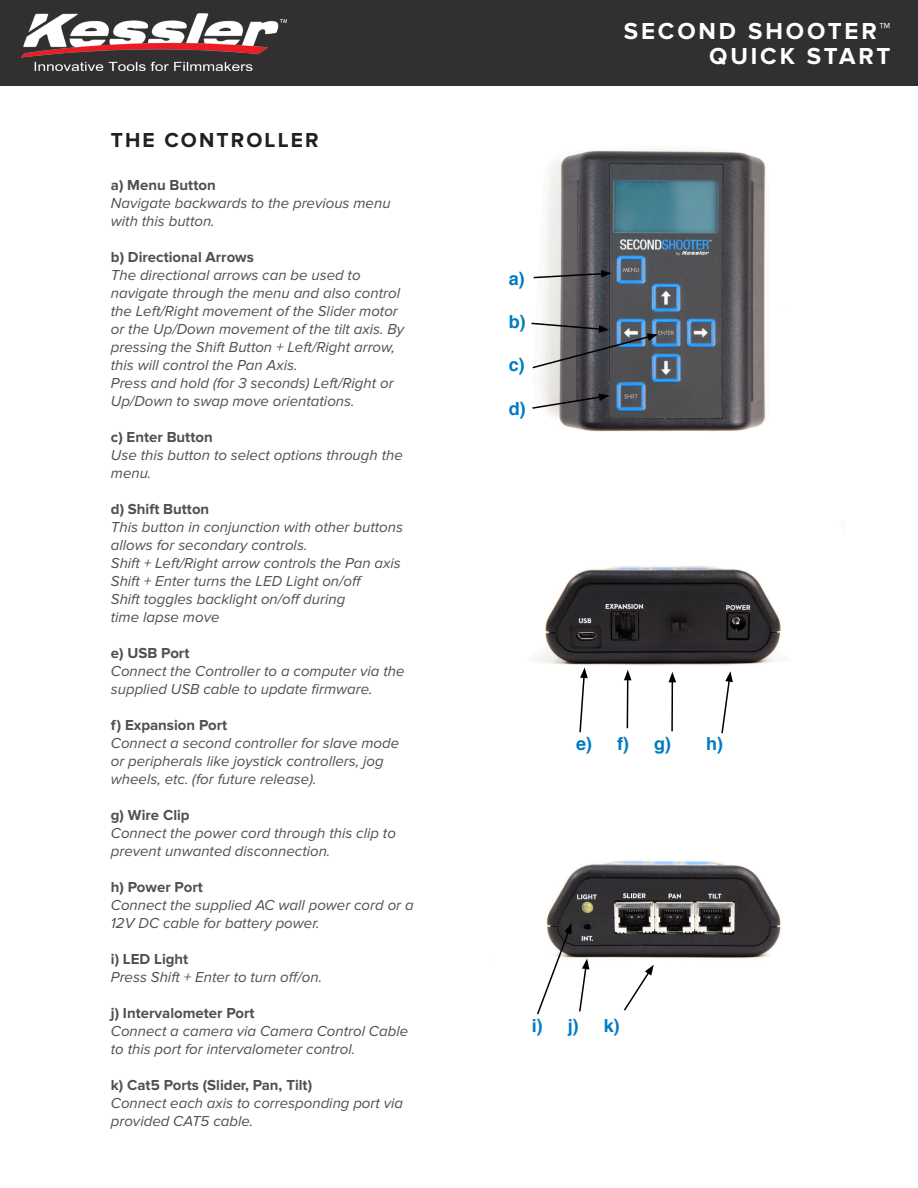
<style>
.page{position:relative;width:918px;height:1188px;background:#fff}
.page>*{position:absolute;margin:0;border:0;box-sizing:border-box;transform-origin:0 0}
.t1{font:700 24px "Proxima Nova";letter-spacing:.12em;color:#fff}
.t2{font:700 21px "Proxima Nova";letter-spacing:.1em;color:#231f20}
.t3{font:700 18px "Helvetica";color:#007cc2}
.t4{font:italic 15px/18px "Proxima Nova";color:#505052}
.t5{font:700 15px "Proxima Nova";color:#505052}
</style>
<div class="page">
<img style="left:541px;top:149px;width:225px;height:283px">
<img style="left:536px;top:565px;width:245px;height:149px">
<img style="left:546px;top:860px;width:235px;height:110px">
<svg style="left:533px;top:270px;width:79px;height:9px"></svg>
<svg style="left:531px;top:322px;width:127px;height:47px;background:#71767e"></svg>
<svg style="left:532px;top:393px;width:78px;height:17px"></svg>
<svg style="left:578px;top:667px;width:10px;height:66px"></svg>
<hr style="left:627px;top:678px;width:1px;height:50px;background:#000">
<svg style="left:624px;top:670px;width:8px;height:10px"></svg>
<hr style="left:671px;top:680px;width:2px;height:51px;background:#000">
<svg style="left:668px;top:672px;width:8px;height:10px"></svg>
<svg style="left:720px;top:671px;width:13px;height:63px"></svg>
<svg style="left:537px;top:923px;width:35px;height:92px"></svg>
<svg style="left:578px;top:959px;width:11px;height:53px"></svg>
<svg style="left:622px;top:965px;width:32px;height:46px"></svg>
<div style="left:0;top:0;width:918px;height:86px;background:#312f30"></div>
<img style="left:22px;top:13px;width:264px;height:57px">
<p class="t2" style="left:111px;top:128px;width:209px">THE CONTROLLER</p>
<p class="t5" style="left:111px;top:176px;width:106px">a) Menu Button</p>
<p class="t4" style="left:111px;top:194px;width:281px">Navigate backwards to the previous menu with this button.</p>
<p class="t5" style="left:111px;top:248px;width:145px">b) Directional Arrows</p>
<p class="t4" style="left:111px;top:266px;width:251px">The directional arrows can be used to</p>
<p class="t4" style="left:111px;top:284px;width:295px">navigate through the menu and also control the Left/Right movement of the Slider motor or the Up/Down movement of the tilt axis. By pressing the Shift Button + Left/Right arrow, this will control the Pan Axis.</p>
<p class="t4" style="left:111px;top:374px;width:284px">Press and hold (for 3 seconds) Left/Right or<br>Up/Down to swap move orientations.</p>
<p class="t5" style="left:111px;top:428px;width:103px">c) Enter Button</p>
<p class="t4" style="left:111px;top:446px;width:293px">Use this button to select options through the menu.</p>
<p class="t5" style="left:111px;top:500px;width:100px">d) Shift Button</p>
<p class="t4" style="left:111px;top:518px;width:294px">This button in conjunction with other buttons allows for secondary controls.</p>
<p class="t4" style="left:111px;top:554px;width:291px">Shift + Left/Right arrow controls the Pan axis</p>
<p class="t4" style="left:111px;top:572px;width:253px">Shift + Enter turns the LED Light on/off</p>
<p class="t4" style="left:111px;top:590px;width:236px">Shift toggles backlight on/off during</p>
<p class="t4" style="left:111px;top:608px;width:110px">time lapse move</p>
<p class="t5" style="left:111px;top:644px;width:80px">e) USB Port</p>
<p class="t4" style="left:111px;top:662px;width:295px">Connect the Controller to a computer via the supplied USB cable to update firmware.</p>
<p class="t5" style="left:111px;top:716px;width:118px">f) Expansion Port</p>
<p class="t4" style="left:111px;top:734px;width:290px">Connect a second controller for slave mode or peripherals like joystick controllers, jog wheels, etc. (for future release).</p>
<p class="t5" style="left:111px;top:806px;width:80px">g) Wire Clip</p>
<p class="t4" style="left:111px;top:824px;width:287px">Connect the power cord through this clip to prevent unwanted disconnection.</p>
<p class="t5" style="left:111px;top:878px;width:93px">h) Power Port</p>
<p class="t4" style="left:111px;top:896px;width:304px">Connect the supplied AC wall power cord or a<br>12V DC cable for battery power.</p>
<p class="t5" style="left:111px;top:950px;width:79px">i) LED Light</p>
<p class="t4" style="left:111px;top:968px;width:213px">Press Shift + Enter to turn off/on.</p>
<p class="t5" style="left:111px;top:1004px;width:145px">j) Intervalometer Port</p>
<p class="t4" style="left:111px;top:1022px;width:299px">Connect a camera via Camera Control Cable to this port for intervalometer control.</p>
<p class="t5" style="left:111px;top:1076px;width:203px">k) Cat5 Ports (Slider, Pan, Tilt)</p>
<p class="t4" style="left:111px;top:1094px;width:294px">Connect each axis to corresponding port via provided CAT5 cable.</p>
<p class="t3" style="left:509px;top:264px;width:18px">a)</p>
<p class="t3" style="left:509px;top:307px;width:18px">b)</p>
<p class="t3" style="left:509px;top:351px;width:18px">c)</p>
<p class="t3" style="left:509px;top:394px;width:18px">d)</p>
<p class="t1" style="left:624px;top:17px;width:268px">SECOND SHOOTER™</p>
<p class="t1" style="left:709px;top:43px;width:183px">QUICK START</p>
<p class="t3" style="left:576px;top:729px;width:55px">e) f)</p>
<p class="t3" style="left:654px;top:729px;width:71px">g) h)</p>
<p class="t3" style="left:532px;top:1011px;width:49px">i) j)</p>
<p class="t3" style="left:604px;top:1011px;width:18px">k)</p>
</div>
